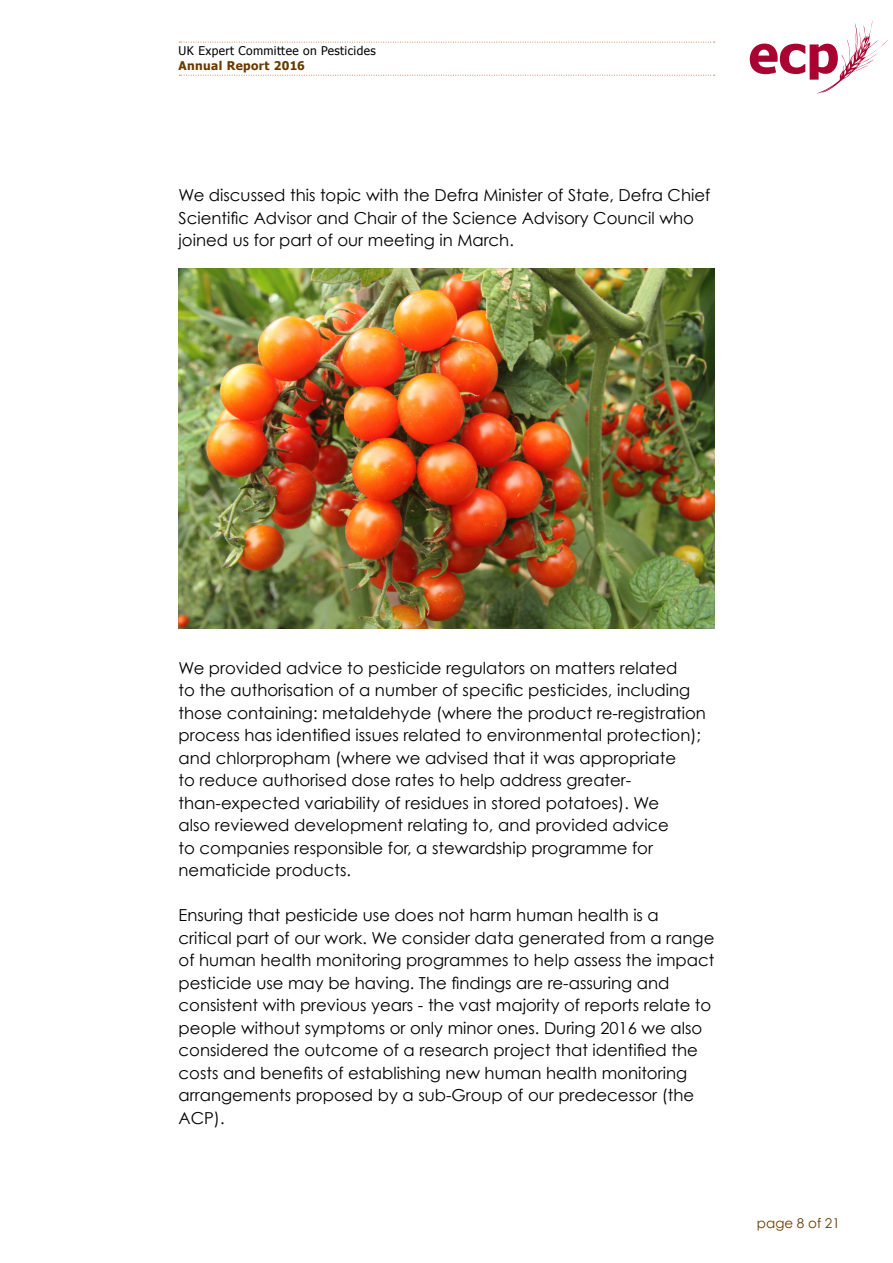
<style>
.page{position:relative;width:893px;height:1263px;background:#fff}
.page>*{position:absolute;margin:0;border:0;box-sizing:border-box;transform-origin:0 0}
.t1{font:700 60px "Myriad Pro";color:#a80331}
.bodytext_FLUSH{font:16.5px/22.5px "Century Gothic";color:#000}
.t2{font:13.5px "Century Gothic";color:#693a00}
.t3{font:12px "Tahoma";letter-spacing:.03em;color:#000}
.t4{font:700 12px "Tahoma";letter-spacing:.03em;color:#693a00}
</style>
<div class="page">
<svg style="left:179px;top:42px;width:536px;height:1px"></svg>
<svg style="left:179px;top:75px;width:536px;height:1px"></svg>
<svg style="left:780px;top:20px;width:109px;height:74px"></svg>
<img style="left:178px;top:269px;width:537px;height:360px">
<p class="t3" style="left:179px;top:43px;width:199px">UK Expert Committee on Pesticides</p>
<p class="t4" style="left:179px;top:57px;width:128px">Annual Report 2016</p>
<h1 class="t1" style="left:748px;top:14px;width:33px">e</h1>
<p class="bodytext_FLUSH" style="left:179px;top:184px;width:533px">We discussed this topic with the Defra Minister of State, Defra Chief<br>Scientific Advisor and Chair of the Science Advisory Council who joined us for part of our meeting in March.</p>
<p class="bodytext_FLUSH" style="left:179px;top:656px;width:529px">We provided advice to pesticide regulators on matters related<br>to the authorisation of a number of specific pesticides, including those containing: metaldehyde (where the product re-registration process has identified issues related to environmental protection); and chlorpropham (where we advised that it was appropriate<br>to reduce authorised dose rates to help address greater&shy;than-expected variability of residues in stored potatoes). We<br>also reviewed development relating to, and provided advice<br>to companies responsible for, a stewardship programme for nematicide products.</p>
<p class="bodytext_FLUSH" style="left:179px;top:904px;width:537px">Ensuring that pesticide use does not harm human health is a critical part of our work. We consider data generated from a range of human health monitoring programmes to help assess the impact pesticide use may be having. The findings are re-assuring and consistent with previous years - the vast majority of reports relate to people without symptoms or only minor ones. During 2016 we also considered the outcome of a research project that identified the costs and benefits of establishing new human health monitoring arrangements proposed by a sub-Group of our predecessor (the ACP).</p>
<p class="t2" style="left:757px;top:1214px;width:85px">page 8 of 21</p>
</div>
